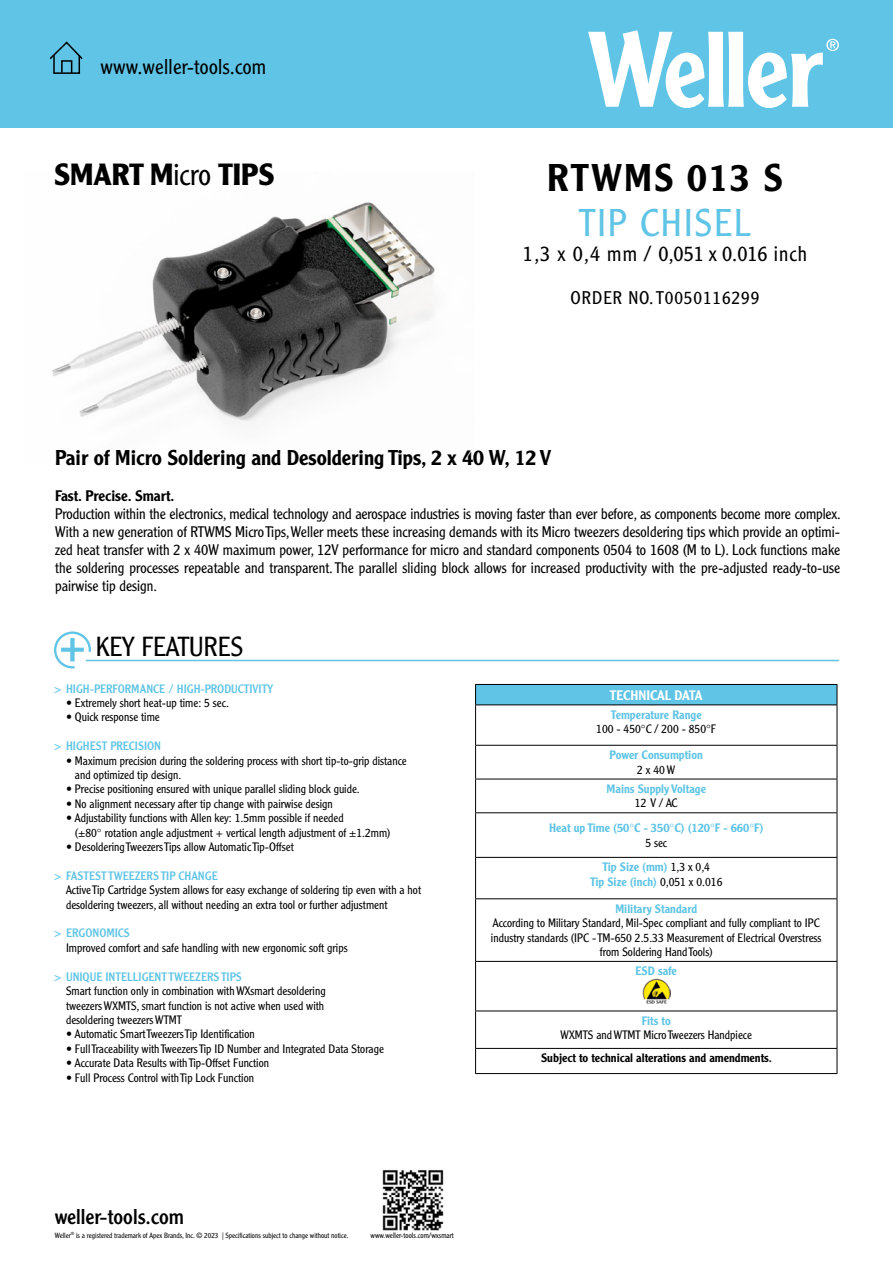
<style>
.page{position:relative;width:893px;height:1263px;background:#fff}
.page>*{position:absolute;margin:0;border:0;box-sizing:border-box;transform-origin:0 0}
.t1{font:500 37.8px "Clearface Gothic LT Std";letter-spacing:.05em;color:#000}
.t2{font:300 37.8px "Clearface Gothic LT Std";letter-spacing:.05em;color:#5fc4e5}
.t3{font:700 30px "Clearface Gothic LT Std";color:#000}
.t4{font:300 27px "Clearface Gothic LT Std";color:#000}
.t5{font:500 21px "Clearface Gothic LT Std";color:#000}
.t6{font:300 21px "Clearface Gothic LT Std";letter-spacing:.01em;color:#000}
.t7{font:21px "Clearface Gothic LT Std";color:#000}
.t8{font:300 18px "Clearface Gothic LT Std";letter-spacing:.05em;color:#000}
.t9{font:300 15px/18px "Clearface Gothic LT Std";color:#000;text-align:justify}
.t10{font:500 15px "Clearface Gothic LT Std";color:#000}
.t11{font:500 13.5px "Clearface Gothic LT Std";color:#fff}
.t12{font:300 12px/14.4px "Clearface Gothic LT Std";color:#000}
.t13{font:500 12px "Clearface Gothic LT Std";color:#5fc4e5}
.t14{font:12px "Clearface Gothic LT Std";color:#5fc4e5}
.t15{font:500 12px "Clearface Gothic LT Std";color:#000}
.t16{font:300 7.65px "Clearface Gothic LT Std";color:#000}
.t17{font:300 7.35px "Clearface Gothic LT Std";color:#000}
.s1{font-weight:300}
.s2{font-weight:500;color:#5fc4e5}
.s3{font-weight:300;color:#000}
</style>
<div class="page">
<img style="left:52px;top:202px;width:383px;height:220px">
<div style="left:0;top:0;width:893px;height:128px;background:#5fc4e5"></div>
<svg style="left:588px;top:30px;width:251px;height:78px"></svg>
<svg style="left:49px;top:41px;width:34px;height:33px"></svg>
<svg style="left:54px;top:631px;width:37px;height:37px"></svg>
<hr style="left:86px;top:660px;width:753px;height:1px;background:#5fc4e5">
<div style="left:476px;top:684px;width:361px;height:21px;background:#5fc4e5"></div>
<hr style="left:475px;top:684px;width:362px;height:1px;background:#000">
<svg style="left:475px;top:685px;width:1px;height:19px"></svg>
<svg style="left:837px;top:685px;width:1px;height:19px"></svg>
<hr style="left:475px;top:704px;width:362px;height:1px;background:#000">
<hr style="left:475px;top:705px;width:1px;height:40px;background:#000">
<hr style="left:837px;top:705px;width:1px;height:40px;background:#000">
<hr style="left:475px;top:745px;width:362px;height:1px;background:#000">
<hr style="left:475px;top:746px;width:1px;height:33px;background:#000">
<hr style="left:837px;top:746px;width:1px;height:33px;background:#000">
<hr style="left:475px;top:779px;width:362px;height:1px;background:#000">
<hr style="left:475px;top:779px;width:1px;height:33px;background:#000">
<hr style="left:837px;top:779px;width:1px;height:33px;background:#000">
<hr style="left:475px;top:812px;width:362px;height:1px;background:#000">
<hr style="left:475px;top:813px;width:1px;height:44px;background:#000">
<hr style="left:837px;top:813px;width:1px;height:44px;background:#000">
<hr style="left:475px;top:857px;width:362px;height:1px;background:#000">
<hr style="left:475px;top:858px;width:1px;height:40px;background:#000">
<hr style="left:837px;top:858px;width:1px;height:40px;background:#000">
<hr style="left:475px;top:898px;width:362px;height:1px;background:#000">
<hr style="left:475px;top:899px;width:1px;height:62px;background:#000">
<hr style="left:837px;top:899px;width:1px;height:62px;background:#000">
<hr style="left:475px;top:961px;width:362px;height:1px;background:#000">
<hr style="left:475px;top:962px;width:1px;height:48px;background:#000">
<hr style="left:837px;top:962px;width:1px;height:48px;background:#000">
<hr style="left:475px;top:1010px;width:362px;height:1px;background:#000">
<hr style="left:475px;top:1011px;width:1px;height:37px;background:#000">
<hr style="left:837px;top:1011px;width:1px;height:37px;background:#000">
<hr style="left:475px;top:1048px;width:362px;height:1px;background:#000">
<svg style="left:475px;top:1049px;width:1px;height:24px"></svg>
<svg style="left:837px;top:1049px;width:1px;height:24px"></svg>
<hr style="left:475px;top:1073px;width:362px;height:1px;background:#000">
<img style="left:642px;top:978px;width:29px;height:26px">
<img style="left:382px;top:1170px;width:62px;height:61px">
<h3 class="t6" style="left:101px;top:54px;width:167px">www.weller-tools.com</h3>
<h2 class="t3" style="left:54px;top:157px;width:222px">SMART M<span class="s1">icro</span> TIPS</h2>
<h1 class="t1" style="left:547px;top:154px;width:237px">RTWMS 013 S</h1>
<h1 class="t2" style="left:579px;top:200px;width:173px">TIP CHISEL</h1>
<h3 class="t6" style="left:523px;top:241px;width:286px">1,3 x 0,4 mm / 0,051 x 0.016 inch</h3>
<h3 class="t8" style="left:571px;top:287px;width:190px">ORDER NO. T0050116299</h3>
<h3 class="t5" style="left:55px;top:445px;width:497px">Pair of Micro Soldering and Desoldering Tips, 2 x 40 W, 12 V</h3>
<p class="t10" style="left:55px;top:486px;width:121px">Fast. Precise. Smart.</p>
<p class="t9" style="left:55px;top:505px;width:787px">Production within the electronics, medical technology and aerospace industries is moving faster than ever before, as components become more complex.<br>With a new generation of RTWMS Micro Tips, Weller meets these increasing demands with its Micro tweezers desoldering tips which provide an optimi&shy;zed heat transfer with 2 x 40W maximum power, 12V performance for micro and standard components 0504 to 1608 (M to L). Lock functions make the soldering processes repeatable and transparent. The parallel sliding block allows for increased productivity with the pre-adjusted ready-to-use pairwise tip design.</p>
<h3 class="t4" style="left:96px;top:630px;width:149px">KEY FEATURES</h3>
<p class="t14" style="left:54px;top:681px;width:221px">&gt; HIGH-PERFORMANCE / HIGH-PRODUCTIVITY</p>
<p class="t12" style="left:66px;top:696px;width:164px">• Extremely short heat-up time: 5 sec.</p>
<p class="t12" style="left:66px;top:710px;width:95px">• Quick response time</p>
<p class="t14" style="left:54px;top:738px;width:109px">&gt; HIGHEST PRECISION</p>
<p class="t12" style="left:75px;top:753px;width:333px;text-indent:-9px">• Maximum precision during the soldering process with short tip-to-grip distance and optimized tip design.</p>
<p class="t12" style="left:66px;top:782px;width:295px">• Precise positioning ensured with unique parallel sliding block guide.</p>
<p class="t12" style="left:66px;top:796px;width:268px">• No alignment necessary after tip change with pairwise design</p>
<p class="t12" style="left:75px;top:811px;width:317px;text-indent:-9px">• Adjustability functions with Allen key: 1.5mm possible if needed<br>(±80° rotation angle adjustment + vertical length adjustment of ±1.2mm)</p>
<p class="t12" style="left:66px;top:840px;width:229px">• Desoldering Tweezers Tips allow Automatic Tip-Offset</p>
<p class="t14" style="left:54px;top:868px;width:165px">&gt; FASTEST TWEEZERS TIP CHANGE</p>
<p class="t12" style="left:66px;top:883px;width:357px">Active Tip Cartridge System allows for easy exchange of soldering tip even with a hot desoldering tweezers, all without needing an extra tool or further adjustment</p>
<p class="t14" style="left:54px;top:926px;width:77px">&gt; ERGONOMICS</p>
<p class="t12" style="left:66px;top:940px;width:283px">Improved comfort and safe handling with new ergonomic soft grips</p>
<p class="t14" style="left:54px;top:969px;width:189px">&gt; UNIQUE INTELLIGENT TWEEZERS TIPS</p>
<p class="t12" style="left:66px;top:984px;width:261px">Smart function only in combination with WXsmart desoldering tweezers WXMTS, smart function is not active when used with desoldering tweezers WTMT</p>
<p class="t12" style="left:66px;top:1027px;width:190px">• Automatic Smart Tweezers Tip Identification</p>
<p class="t12" style="left:66px;top:1041px;width:319px">• Full Traceability with Tweezers Tip ID Number and Integrated Data Storage</p>
<p class="t12" style="left:66px;top:1056px;width:205px">• Accurate Data Results with Tip-Offset Function</p>
<p class="t12" style="left:66px;top:1070px;width:190px">• Full Process Control with Tip Lock Function</p>
<p class="t11" style="left:610px;top:686px;width:94px">TECHNICAL DATA</p>
<p class="t13" style="left:611px;top:707px;width:92px">Temperature Range</p>
<p class="t12" style="left:596px;top:722px;width:121px">100 - 450°C / 200 - 850°F</p>
<p class="t13" style="left:610px;top:747px;width:95px">Power Consumption</p>
<p class="t12" style="left:637px;top:762px;width:39px">2 x 40 W</p>
<p class="t13" style="left:607px;top:781px;width:101px">Mains Supply Voltage</p>
<p class="t12" style="left:635px;top:796px;width:44px">12 V / AC</p>
<p class="t13" style="left:549px;top:820px;width:216px">Heat up Time (50°C - 350°C) (120°F - 660°F)</p>
<p class="t12" style="left:602px;top:830px;width:109px;line-height:24.8px;text-align:center">5 sec<br><span class="s2">Tip Size (mm)</span> 1,3 x 0,4</p>
<p class="t13" style="left:590px;top:874px;width:134px">Tip Size (inch) <span class="s3">0,051 x 0.016</span></p>
<p class="t13" style="left:615px;top:901px;width:83px">Military Standard</p>
<p class="t12" style="left:491px;top:916px;width:332px;text-align:center">According to Military Standard, Mil-Spec compliant and fully compliant to IPC industry standards (IPC - TM-650 2.5.33 Measurement of Electrical Overstress from Soldering Hand Tools)</p>
<p class="t13" style="left:636px;top:964px;width:43px">ESD safe</p>
<p class="t13" style="left:642px;top:1013px;width:31px">Fits to</p>
<p class="t12" style="left:561px;top:1028px;width:193px">WXMTS and WTMT Micro Tweezers Handpiece</p>
<p class="t15" style="left:541px;top:1051px;width:232px">Subject to technical alterations and amendments.</p>
<h3 class="t7" style="left:55px;top:1203px;width:131px">weller-tools.com</h3>
<p class="t17" style="left:55px;top:1230px;width:295px">Weller<sup>®</sup> is a registered trademark of Apex Brands, Inc. © 2023 | Specifications subject to change without notice.</p>
<p class="t16" style="left:371px;top:1230px;width:85px">www.weller-tools.com/wxsmart</p>
</div>
